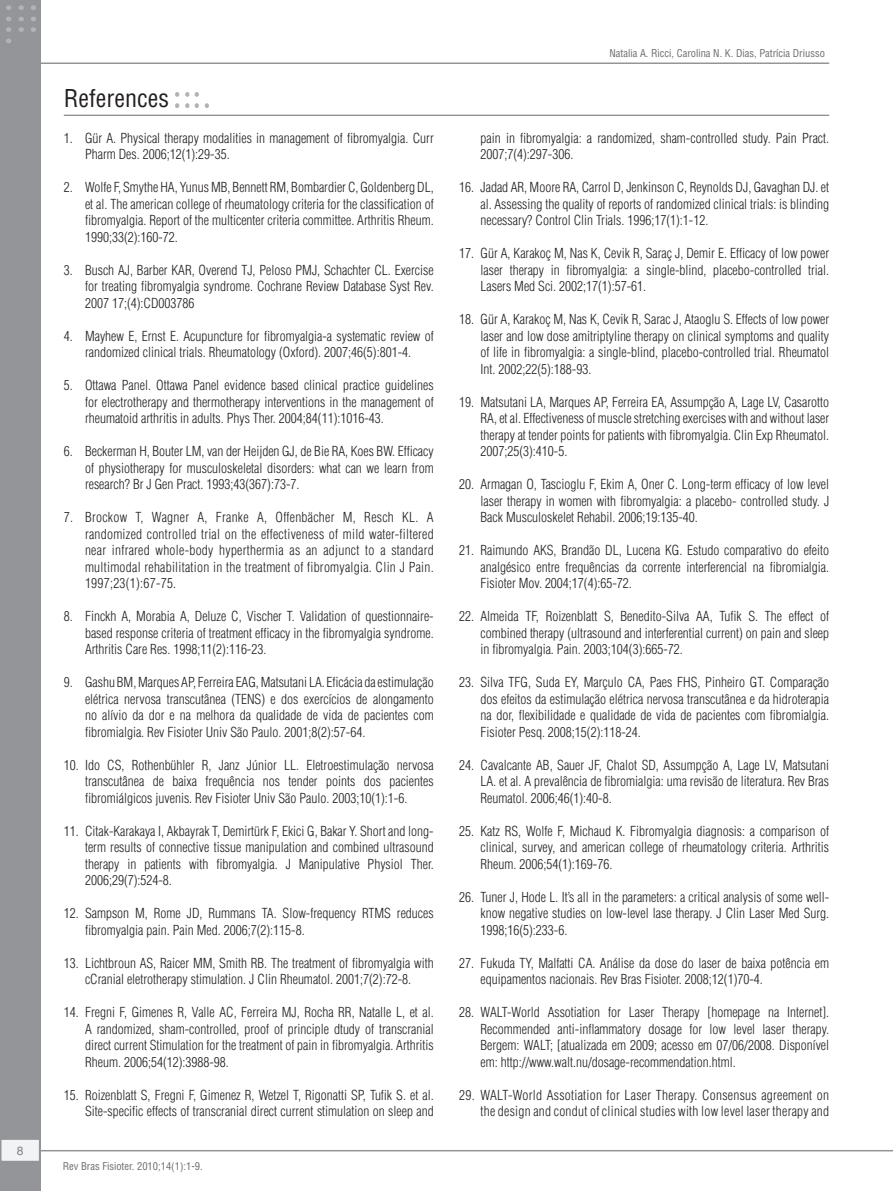
<style>
.page{position:relative;width:893px;height:1191px;background:#fff}
.page>*{position:absolute;margin:0;border:0;box-sizing:border-box;transform-origin:0 0}
.z05_3_referencias-ti{font:condensed 24px "Helvetica LT Std";color:#231f20}
.z05_4_referencias{font:300 condensed 13.5px/16.5px "Helvetica LT Std";color:#231f20;text-align:justify}
.z05_4_referencias-2{font:300 condensed 13.5px/16.5px "Helvetica LT Std";letter-spacing:.02em;color:#231f20;text-align:right}
.t1{font:12px "Helvetica LT Std";color:#808285}
.t2{font:condensed 10.5px "Helvetica LT Std";color:#6c6d70}
</style>
<div class="page">
<hr style="left:14px;top:1150px;width:879px;height:1px;background:#939598">
<hr style="left:13px;top:62px;width:816px;height:2px;background:#939598">
<div style="left:0;top:0;width:40px;height:1191px;background:#939598"></div>
<div style="left:1px;top:1139px;width:39px;height:22px;background:#f2f3f4"></div>
<div style="left:0;top:1138px;width:40px;height:24px;border:2px solid #939598"></div>
<svg style="left:6px;top:39px;width:5px;height:4px"></svg>
<svg style="left:6px;top:27px;width:5px;height:5px"></svg>
<svg style="left:6px;top:17px;width:5px;height:4px"></svg>
<svg style="left:6px;top:5px;width:5px;height:5px"></svg>
<svg style="left:19px;top:27px;width:5px;height:5px"></svg>
<svg style="left:19px;top:17px;width:5px;height:4px"></svg>
<svg style="left:19px;top:5px;width:5px;height:5px"></svg>
<svg style="left:31px;top:27px;width:5px;height:5px"></svg>
<svg style="left:31px;top:17px;width:5px;height:4px"></svg>
<svg style="left:31px;top:5px;width:5px;height:5px"></svg>
<hr style="left:64px;top:115px;width:765px;height:1px;background:#6c6d70">
<svg style="left:205px;top:103px;width:4px;height:5px"></svg>
<svg style="left:195px;top:103px;width:4px;height:5px"></svg>
<svg style="left:185px;top:103px;width:4px;height:5px"></svg>
<svg style="left:175px;top:103px;width:4px;height:5px"></svg>
<svg style="left:195px;top:92px;width:4px;height:5px"></svg>
<svg style="left:185px;top:92px;width:4px;height:5px"></svg>
<svg style="left:175px;top:92px;width:4px;height:5px"></svg>
<p class="t1" style="left:17px;top:1143px;width:8px">8</p>
<p class="z05_3_referencias-ti" style="left:64px;top:83px;width:107px">References</p>
<p class="z05_4_referencias" style="left:85px;top:129px;width:350px;text-indent:-21px">1. Gür A. Physical therapy modalities in management of fibromyalgia. Curr<br>Pharm Des. 2006;12(1):29-35.</p>
<p class="z05_4_referencias" style="left:85px;top:179px;width:350px;text-indent:-21px">2. Wolfe F, Smythe HA, Yunus MB, Bennett RM, Bombardier C, Goldenberg DL, et al. The american college of rheumatology criteria for the classification of fibromyalgia. Report of the multicenter criteria committee. Arthritis Rheum.<br>1990;33(2):160-72.</p>
<p class="z05_4_referencias" style="left:85px;top:261px;width:350px;text-indent:-21px">3. Busch AJ, Barber KAR, Overend TJ, Peloso PMJ, Schachter CL. Exercise for treating fibromyalgia syndrome. Cochrane Review Database Syst Rev.<br>2007 17;(4):CD003786</p>
<p class="z05_4_referencias" style="left:64px;top:327px;width:371px;text-align:center">4. Mayhew E, Ernst E. Acupuncture for fibromyalgia-a systematic review of randomized clinical trials. Rheumatology (Oxford). 2007;46(5):801-4.</p>
<p class="z05_4_referencias" style="left:85px;top:377px;width:350px;text-indent:-21px">5. Ottawa Panel. Ottawa Panel evidence based clinical practice guidelines for electrotherapy and thermotherapy interventions in the management of rheumatoid arthritis in adults. Phys Ther. 2004;84(11):1016-43.</p>
<p class="z05_4_referencias" style="left:85px;top:443px;width:350px;text-indent:-21px">6. Beckerman H, Bouter LM, van der Heijden GJ, de Bie RA, Koes BW. Efficacy of physiotherapy for musculoskeletal disorders: what can we learn from research? Br J Gen Pract. 1993;43(367):73-7.</p>
<p class="z05_4_referencias" style="left:85px;top:509px;width:350px;text-indent:-21px">7. Brockow T, Wagner A, Franke A, Offenbächer M, Resch KL. A randomized controlled trial on the effectiveness of mild water-filtered near infrared whole-body hyperthermia as an adjunct to a standard multimodal rehabilitation in the treatment of fibromyalgia. Clin J Pain.<br>1997;23(1):67-75.</p>
<p class="z05_4_referencias" style="left:85px;top:608px;width:350px;text-indent:-21px">8. Finckh A, Morabia A, Deluze C, Vischer T. Validation of questionnaire&shy;based response criteria of treatment efficacy in the fibromyalgia syndrome.<br>Arthritis Care Res. 1998;11(2):116-23.</p>
<p class="z05_4_referencias" style="left:85px;top:674px;width:350px;text-indent:-21px">9. Gashu BM, Marques AP, Ferreira EAG, Matsutani LA. Eficácia da estimulação elétrica nervosa transcutânea (TENS) e dos exercícios de alongamento no alívio da dor e na melhora da qualidade de vida de pacientes com fibromialgia. Rev Fisioter Univ São Paulo. 2001;8(2):57-64.</p>
<p class="z05_4_referencias" style="left:85px;top:756px;width:350px;text-indent:-21px">10. Ido CS, Rothenbühler R, Janz Júnior LL. Eletroestimulação nervosa transcutânea de baixa frequência nos tender points dos pacientes fibromiálgicos juvenis. Rev Fisioter Univ São Paulo. 2003;10(1):1-6.</p>
<p class="z05_4_referencias" style="left:85px;top:822px;width:350px;text-indent:-21px">11. Citak-Karakaya I, Akbayrak T, Demirtürk F, Ekici G, Bakar Y. Short and long&shy;term results of connective tissue manipulation and combined ultrasound therapy in patients with fibromyalgia. J Manipulative Physiol Ther.<br>2006;29(7):524-8.</p>
<p class="z05_4_referencias" style="left:85px;top:905px;width:350px;text-indent:-21px">12. Sampson M, Rome JD, Rummans TA. Slow-frequency RTMS reduces fibromyalgia pain. Pain Med. 2006;7(2):115-8.</p>
<p class="z05_4_referencias" style="left:64px;top:954px;width:371px;text-align:center">13. Lichtbroun AS, Raicer MM, Smith RB. The treatment of fibromyalgia with cCranial eletrotherapy stimulation. J Clin Rheumatol. 2001;7(2):72-8.</p>
<p class="z05_4_referencias" style="left:85px;top:1004px;width:350px;text-indent:-21px">14. Fregni F, Gimenes R, Valle AC, Ferreira MJ, Rocha RR, Natalle L, et al.<br>A randomized, sham-controlled, proof of principle dtudy of transcranial direct current Stimulation for the treatment of pain in fibromyalgia. Arthritis Rheum. 2006;54(12):3988-98.</p>
<p class="z05_4_referencias" style="left:64px;top:1086px;width:371px;text-align:right">15. Roizenblatt S, Fregni F, Gimenez R, Wetzel T, Rigonatti SP, Tufik S. et al.<br>Site-specific effects of transcranial direct current stimulation on sleep and</p>
<p class="t2" style="left:63px;top:1160px;width:142px">Rev Bras Fisioter. 2010;14(1):1-9.</p>
<p class="t2" style="left:609px;top:46px;width:217px">Natalia A. Ricci, Carolina N. K. Dias, Patrícia Driusso</p>
<p class="z05_4_referencias" style="left:480px;top:129px;width:350px">pain in fibromyalgia: a randomized, sham-controlled study. Pain Pract.<br>2007;7(4):297-306.</p>
<p class="z05_4_referencias" style="left:480px;top:179px;width:350px;text-indent:-21px">16. Jadad AR, Moore RA, Carrol D, Jenkinson C, Reynolds DJ, Gavaghan DJ. et al. Assessing the quality of reports of randomized clinical trials: is blinding necessary? Control Clin Trials. 1996;17(1):1-12.</p>
<p class="z05_4_referencias" style="left:480px;top:245px;width:350px;text-indent:-21px">17. Gür A, Karakoç M, Nas K, Cevik R, Saraç J, Demir E. Efficacy of low power laser therapy in fibromyalgia: a single-blind, placebo-controlled trial.<br>Lasers Med Sci. 2002;17(1):57-61.</p>
<p class="z05_4_referencias" style="left:480px;top:311px;width:350px;text-indent:-21px">18. Gür A, Karakoç M, Nas K, Cevik R, Sarac J, Ataoglu S. Effects of low power laser and low dose amitriptyline therapy on clinical symptoms and quality of life in fibromyalgia: a single-blind, placebo-controlled trial. Rheumatol Int. 2002;22(5):188-93.</p>
<p class="z05_4_referencias" style="left:480px;top:393px;width:350px;text-indent:-21px">19. Matsutani LA, Marques AP, Ferreira EA, Assumpção A, Lage LV, Casarotto RA, et al. Effectiveness of muscle stretching exercises with and without laser therapy at tender points for patients with fibromyalgia. Clin Exp Rheumatol.<br>2007;25(3):410-5.</p>
<p class="z05_4_referencias" style="left:480px;top:476px;width:350px;text-indent:-21px">20. Armagan O, Tascioglu F, Ekim A, Oner C. Long-term efficacy of low level laser therapy in women with fibromyalgia: a placebo- controlled study. J Back Musculoskelet Rehabil. 2006;19:135-40.</p>
<p class="z05_4_referencias" style="left:480px;top:542px;width:350px;text-indent:-21px">21. Raimundo AKS, Brandão DL, Lucena KG. Estudo comparativo do efeito analgésico entre frequências da corrente interferencial na fibromialgia.<br>Fisioter Mov. 2004;17(4):65-72.</p>
<p class="z05_4_referencias" style="left:480px;top:608px;width:350px;text-indent:-21px">22. Almeida TF, Roizenblatt S, Benedito-Silva AA, Tufik S. The effect of combined therapy (ultrasound and interferential current) on pain and sleep in fibromyalgia. Pain. 2003;104(3):665-72.</p>
<p class="z05_4_referencias" style="left:480px;top:674px;width:350px;text-indent:-21px">23. Silva TFG, Suda EY, Marçulo CA, Paes FHS, Pinheiro GT. Comparação dos efeitos da estimulação elétrica nervosa transcutânea e da hidroterapia na dor, flexibilidade e qualidade de vida de pacientes com fibromialgia.<br>Fisioter Pesq. 2008;15(2):118-24.</p>
<p class="z05_4_referencias" style="left:480px;top:756px;width:350px;text-indent:-21px">24. Cavalcante AB, Sauer JF, Chalot SD, Assumpção A, Lage LV, Matsutani LA. et al. A prevalência de fibromialgia: uma revisão de literatura. Rev Bras Reumatol. 2006;46(1):40-8.</p>
<p class="z05_4_referencias" style="left:480px;top:822px;width:350px;text-indent:-21px">25. Katz RS, Wolfe F, Michaud K. Fibromyalgia diagnosis: a comparison of clinical, survey, and american college of rheumatology criteria. Arthritis Rheum. 2006;54(1):169-76.</p>
<p class="z05_4_referencias" style="left:480px;top:888px;width:350px;text-indent:-21px">26. Tuner J, Hode L. It’s all in the parameters: a critical analysis of some well&shy;know negative studies on low-level lase therapy. J Clin Laser Med Surg.<br>1998;16(5):233-6.</p>
<p class="z05_4_referencias" style="left:480px;top:954px;width:350px;text-indent:-21px">27. Fukuda TY, Malfatti CA. Análise da dose do laser de baixa potência em equipamentos nacionais. Rev Bras Fisioter. 2008;12(1)70-4.</p>
<p class="z05_4_referencias" style="left:480px;top:1004px;width:350px;text-indent:-21px">28. WALT-World Assotiation for Laser Therapy [homepage na Internet].<br>Recommended anti-inflammatory dosage for low level laser therapy.<br>Bergem: WALT; [atualizada em 2009; acesso em 07/06/2008. Disponível em: http://www.walt.nu/dosage-recommendation.html.</p>
<p class="z05_4_referencias-2" style="left:459px;top:1086px;width:371px">29. WALT-World Assotiation for Laser Therapy. Consensus agreement on the design and condut of clinical studies with low level laser therapy and</p>
</div>
